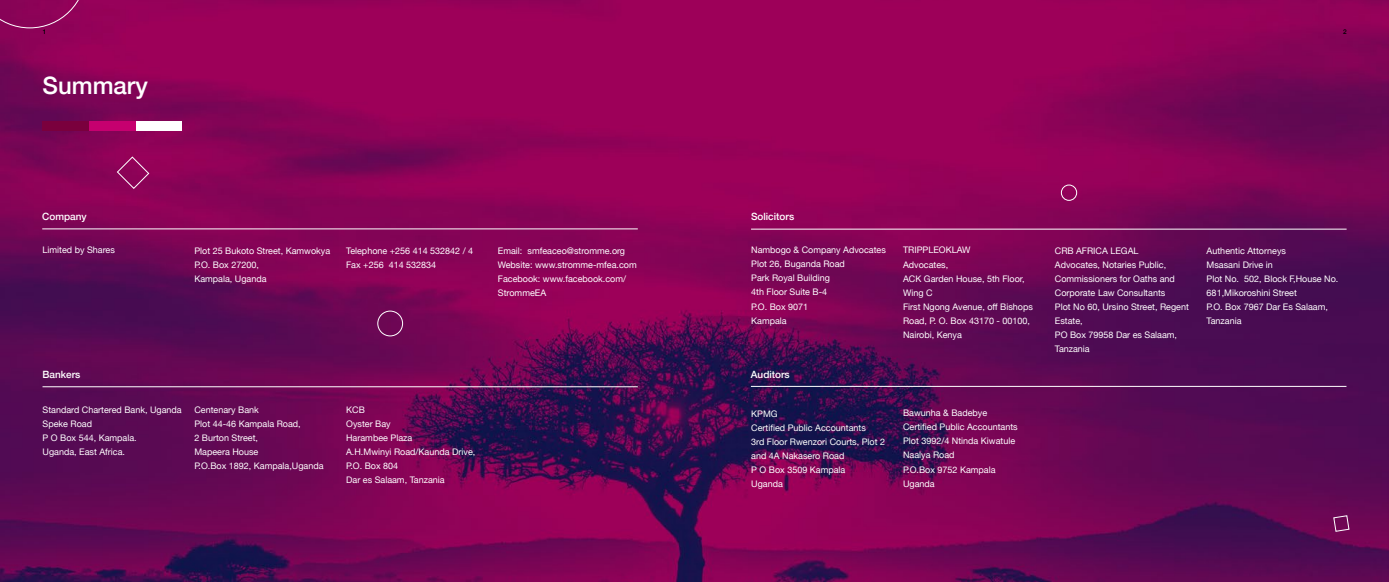
<style>
.page{position:relative;width:1389px;height:582px;background:#fff}
.page>*{position:absolute;margin:0;border:0;box-sizing:border-box;transform-origin:0 0}
.t1{font:500 24px "Helvetica Neue";color:#fff}
.t2{font:500 10px "Helvetica Neue";color:#fff}
.t3{font:9px/14px "Helvetica Neue";color:#fff}
.t4{font:500 6.5px "Helvetica Neue";color:#000}
</style>
<div class="page">
<img style="left:0;top:0;width:1389px;height:581px">
<hr style="left:43px;top:386px;width:595px;height:1px;background:#fff">
<hr style="left:42px;top:228px;width:596px;height:1px;background:#fff">
<hr style="left:751px;top:229px;width:596px;height:1px;background:#fff">
<hr style="left:751px;top:386px;width:595px;height:1px;background:#fff">
<div style="left:377px;top:310px;width:26px;height:26px;border:1px solid #fff;border-radius:50%"></div>
<div style="left:1061px;top:184px;width:16px;height:17px;border:1px solid #fff;border-radius:50%"></div>
<svg style="left:0;top:0;width:86px;height:28px"></svg>
<svg style="left:116px;top:155px;width:34px;height:34px"></svg>
<svg style="left:1333px;top:514px;width:17px;height:18px"></svg>
<div style="left:136px;top:121px;width:46px;height:9px;background:#fff"></div>
<div style="left:89px;top:121px;width:47px;height:9px;background:#c6006f"></div>
<div style="left:43px;top:121px;width:46px;height:9px;background:#7a003d"></div>
<p class="t4" style="left:43px;top:27px;width:5px">1</p>
<p class="t4" style="left:1343px;top:27px;width:5px">2</p>
<h1 class="t1" style="left:43px;top:66px;width:107px">Summary</h1>
<p class="t2" style="left:42px;top:208px;width:46px">Company</p>
<p class="t2" style="left:751px;top:208px;width:45px">Solicitors</p>
<p class="t3" style="left:43px;top:243px;width:74px">Limited by Shares</p>
<p class="t2" style="left:43px;top:366px;width:39px">Bankers</p>
<p class="t3" style="left:194px;top:244px;width:137px">Plot 25 Bukoto Street, Kamwokya<br>P.O. Box 27200,<br>Kampala, Uganda</p>
<p class="t3" style="left:346px;top:244px;width:129px">Telephone +256 414 532842 / 4<br>Fax +256 414 532834</p>
<p class="t3" style="left:498px;top:244px;width:140px">Email: smfeaceo@stromme.org<br>Website: www.stromme-mfea.com<br>Facebook: www.facebook.com/<br>StrommeEA</p>
<p class="t3" style="left:751px;top:243px;width:136px">Nambogo &amp; Company Advocates<br>Plot 26, Buganda Road<br>Park Royal Building<br>4th Floor Suite B-4<br>P.O. Box 9071<br>Kampala</p>
<p class="t2" style="left:751px;top:366px;width:40px">Auditors</p>
<p class="t3" style="left:903px;top:243px;width:131px">TRIPPLEOKLAW<br>Advocates,<br>ACK Garden House, 5th Floor,<br>Wing C<br>First Ngong Avenue, off Bishops<br>Road, P. O. Box 43170 - 00100,<br>Nairobi, Kenya</p>
<p class="t3" style="left:1055px;top:243px;width:136px">CRB AFRICA LEGAL<br>Advocates, Notaries Public,<br>Commissioners for Oaths and<br>Corporate Law Consultants<br>Plot No 60, Ursino Street, Regent<br>Estate,<br>PO Box 79958 Dar es Salaam,<br>Tanzania</p>
<p class="t3" style="left:1207px;top:243px;width:133px">Authentic Attorneys<br>Msasani Drive in<br>Plot No. 502, Block F,House No.<br>681,Mikoroshini Street<br>P.O. Box 7967 Dar Es Salaam,<br>Tanzania</p>
<p class="t3" style="left:43px;top:402px;width:141px">Standard Chartered Bank, Uganda<br>Speke Road<br>P O Box 544, Kampala.<br>Uganda, East Africa.</p>
<p class="t3" style="left:194px;top:402px;width:131px">Centenary Bank<br>Plot 44-46 Kampala Road,<br>2 Burton Street,<br>Mapeera House<br>P.O.Box 1892, Kampala,Uganda</p>
<p class="t3" style="left:346px;top:402px;width:131px">KCB<br>Oyster Bay<br>Harambee Plaza<br>A.H.Mwinyi Road/Kaunda Drive,<br>P.O. Box 804<br>Dar es Salaam, Tanzania</p>
<p class="t3" style="left:751px;top:406px;width:135px">KPMG<br>Certified Public Accountants<br>3rd Floor Rwenzori Courts, Plot 2 and 4A Nakasero Road<br>P O Box 3509 Kampala<br>Uganda</p>
<p class="t3" style="left:903px;top:406px;width:116px">Bawunha &amp; Badebye<br>Certified Public Accountants<br>Plot 3992/4 Ntinda Kiwatule<br>Naalya Road<br>P.O.Box 9752 Kampala<br>Uganda</p>
</div>
